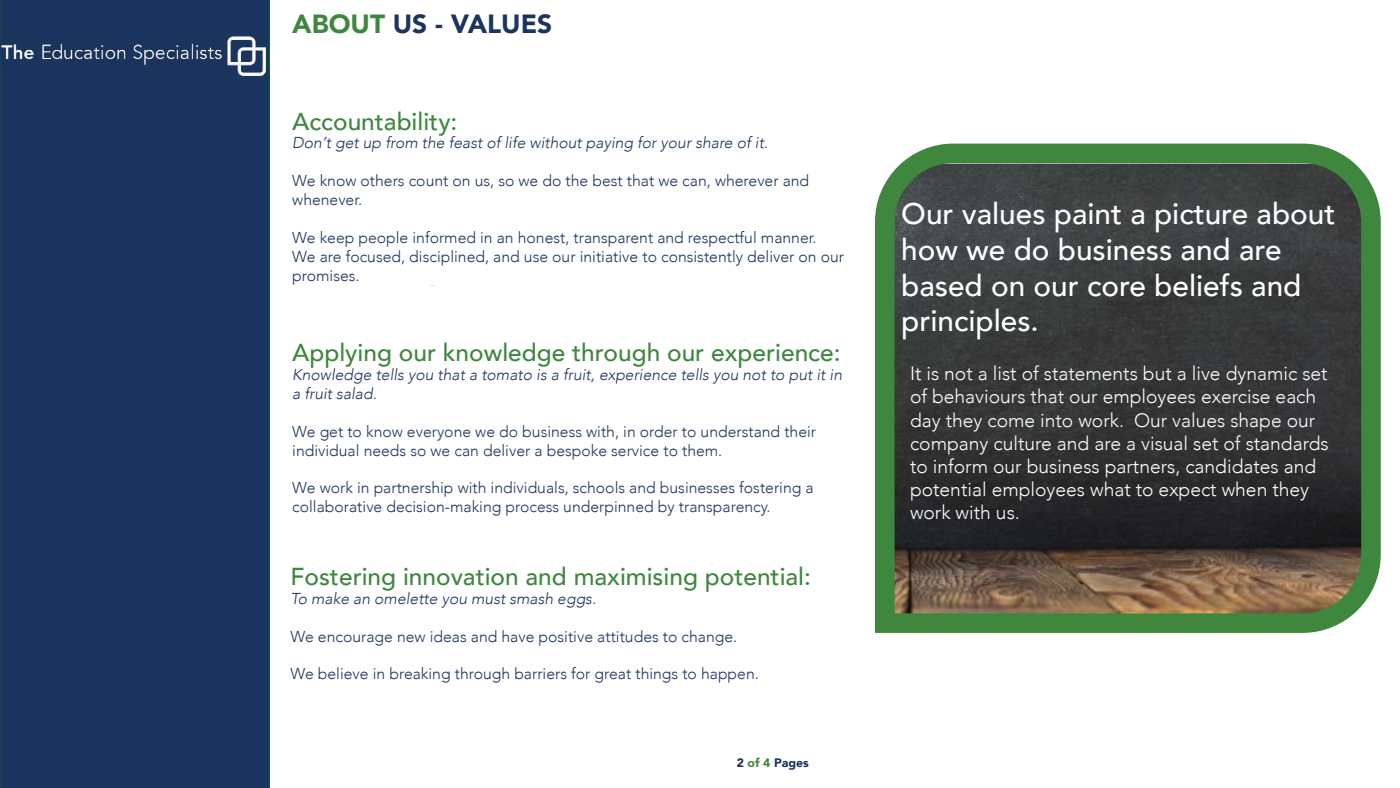
<style>
.page{position:relative;width:1400px;height:788px;background:#fff}
.page>*{position:absolute;margin:0;border:0;box-sizing:border-box;transform-origin:0 0}
.t1{font:500 29.75px/35.7px "Avenir";color:#fff}
.t2{font:900 26.25px "Avenir";color:#1c355e}
.t3{font:500 24.5px "Avenir";color:#3f873f}
.t4{font:300 19.25px/23.1px "Avenir";color:#fff}
.t5{font:300 15.75px/18.9px "Avenir";color:#1c355e}
.t6{font:italic 300 15.75px/18.9px "Avenir";color:#1c355e}
.t7{font:900 12.25px "Avenir";color:#1c355e}
.s1{color:#3f873f}
.s2{color:#212d59}
</style>
<div class="page">
<svg style="left:875px;top:143px;width:506px;height:490px;background:#424a3e"></svg>
<div style="left:0;top:0;width:270px;height:788px;background:#1c355e"></div>
<img style="left:2px;top:37px;width:263px;height:39px">
<h2 class="t2" style="left:292px;top:2px;width:262px"><span class="s1">ABOUT</span> US - VALUES</h2>
<h3 class="t3" style="left:292px;top:100px;width:167px">Accountability:</h3>
<p class="t6" style="left:292px;top:134px;width:477px">Don’t get up from the feast of life without paying for your share of it.</p>
<p class="t5" style="left:292px;top:171px;width:519px">We know others count on us, so we do the best that we can, wherever and whenever.</p>
<p class="t5" style="left:292px;top:228px;width:553px">We keep people informed in an honest, transparent and respectful manner.<br>We are focused, disciplined, and use our initiative to consistently deliver on our promises.</p>
<h3 class="t3" style="left:292px;top:331px;width:550px">Applying our knowledge through our experience:</h3>
<p class="t6" style="left:292px;top:365px;width:551px">Knowledge tells you that a tomato is a fruit, experience tells you not to put it in a fruit salad.</p>
<p class="t5" style="left:292px;top:422px;width:525px">We get to know everyone we do business with, in order to understand their individual needs so we can deliver a bespoke service to them.</p>
<p class="t5" style="left:292px;top:478px;width:523px">We work in partnership with individuals, schools and businesses fostering a collaborative decision-making process underpinned by transparency.</p>
<h3 class="t3" style="left:290px;top:555px;width:522px">Fostering innovation and maximising potential:</h3>
<p class="t6" style="left:290px;top:589px;width:307px">To make an omelette you must smash eggs.</p>
<p class="t5" style="left:290px;top:626px;width:448px">We encourage new ideas and have positive attitudes to change.</p>
<p class="t5" style="left:290px;top:664px;width:470px">We believe in breaking through barriers for great things to happen.</p>
<p class="t7" style="left:737px;top:752px;width:74px"><span class="s2">2</span> <span class="s1">of 4</span> Pages</p>
<h1 class="t1" style="left:901px;top:194px;width:436px">Our values paint a picture about how we do business and are based on our core beliefs and principles.</h1>
<p class="t4" style="left:910px;top:362px;width:420px">It is not a list of statements but a live dynamic set of behaviours that our employees exercise each day they come into work. Our values shape our company culture and are a visual set of standards to inform our business partners, candidates and potential employees what to expect when they work with us.</p>
</div>
